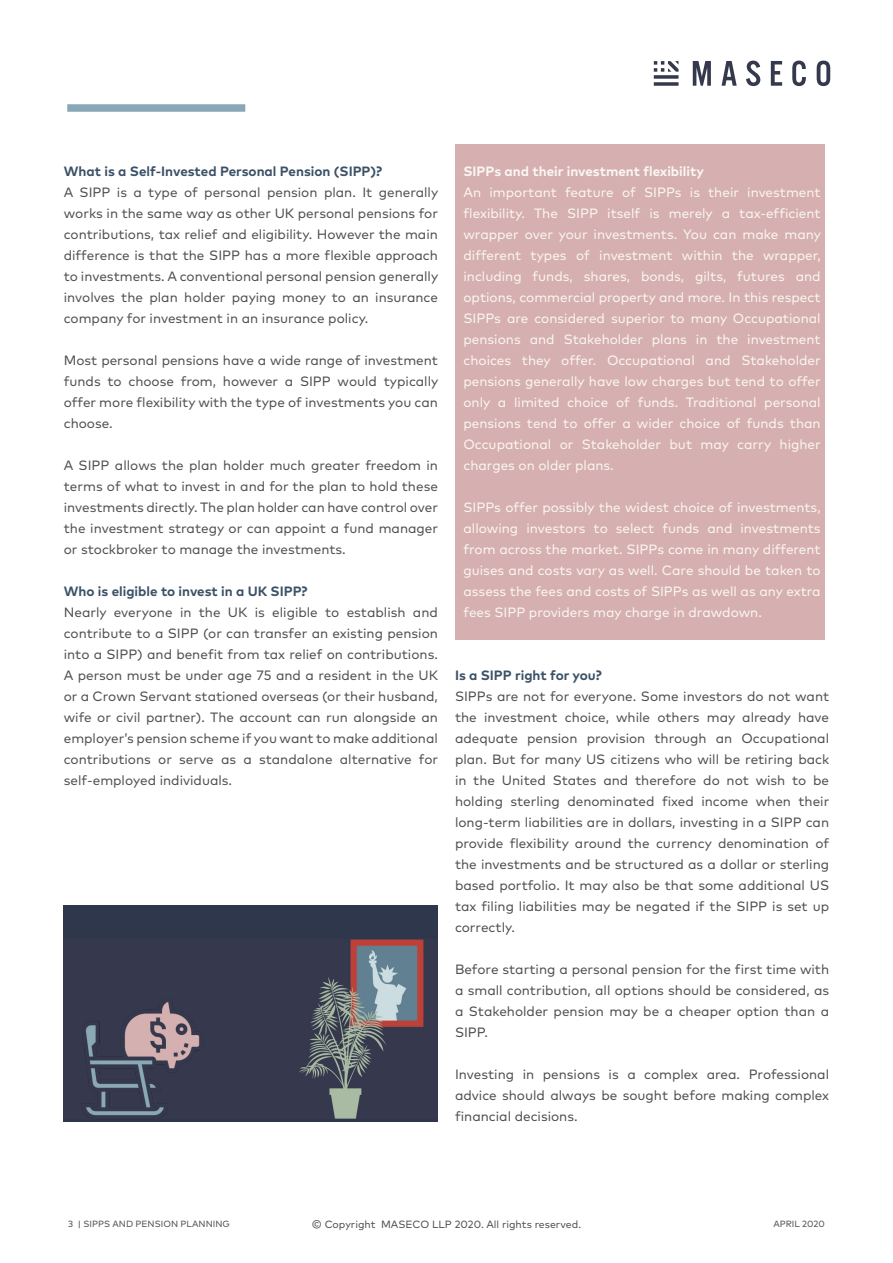
<style>
.page{position:relative;width:893px;height:1263px;background:#fff}
.page>*{position:absolute;margin:0;border:0;box-sizing:border-box;transform-origin:0 0}
.t1{font:13.5px/21px "Mark Pro";color:#4f4f4f;text-align:justify}
.t2{font:13.5px/21px "Mark Pro";color:#faf7f2;text-align:justify}
.t3{font:700 13.5px "Mark Pro";color:#3b5166}
.t4{font:700 13.5px "Mark Pro";color:#faf7f2}
.t5{font:10.5px "Mark Pro";color:#4f4f4f}
.t6{font:9px "Mark Pro";color:#4f4f4f}
</style>
<div class="page">
<div style="left:455px;top:144px;width:370px;height:496px;background:#d6b0b0"></div>
<div style="left:64px;top:905px;width:374px;height:216px;background:#36384d"></div>
<div style="left:67px;top:104px;width:178px;height:8px;background:#88a8b7"></div>
<img style="left:299px;top:939px;width:125px;height:179px">
<img style="left:84px;top:1001px;width:116px;height:115px">
<svg style="left:654px;top:61px;width:24px;height:11px"></svg>
<svg style="left:654px;top:75px;width:24px;height:4px"></svg>
<svg style="left:654px;top:82px;width:24px;height:4px"></svg>
<svg style="left:771px;top:61px;width:11px;height:25px"></svg>
<svg style="left:792px;top:61px;width:14px;height:25px"></svg>
<svg style="left:817px;top:61px;width:13px;height:25px"></svg>
<svg style="left:722px;top:61px;width:15px;height:25px"></svg>
<svg style="left:693px;top:61px;width:18px;height:25px"></svg>
<svg style="left:746px;top:61px;width:14px;height:25px"></svg>
<p class="t3" style="left:64px;top:161px;width:320px">What is a Self-Invested Personal Pension (SIPP)?</p>
<p class="t1" style="left:64px;top:181px;width:376px">A SIPP is a type of personal pension plan. It generally works in the same way as other UK personal pensions for contributions, tax relief and eligibility. However the main difference is that the SIPP has a more flexible approach to investments. A conventional personal pension generally involves the plan holder paying money to an insurance company for investment in an insurance policy.</p>
<p class="t1" style="left:64px;top:349px;width:376px">Most personal pensions have a wide range of investment funds to choose from, however a SIPP would typically offer more flexibility with the type of investments you can choose.</p>
<p class="t1" style="left:64px;top:454px;width:376px">A SIPP allows the plan holder much greater freedom in terms of what to invest in and for the plan to hold these investments directly. The plan holder can have control over the investment strategy or can appoint a fund manager or stockbroker to manage the investments.</p>
<p class="t3" style="left:64px;top:581px;width:245px">Who is eligible to invest in a UK SIPP?</p>
<p class="t1" style="left:64px;top:601px;width:376px">Nearly everyone in the UK is eligible to establish and contribute to a SIPP (or can transfer an existing pension into a SIPP) and benefit from tax relief on contributions.<br>A person must be under age 75 and a resident in the UK or a Crown Servant stationed overseas (or their husband, wife or civil partner). The account can run alongside an employer’s pension scheme if you want to make additional contributions or serve as a standalone alternative for self-employed individuals.</p>
<p class="t4" style="left:463px;top:161px;width:242px">SIPPs and their investment flexibility</p>
<p class="t2" style="left:463px;top:181px;width:359px">An important feature of SIPPs is their investment flexibility. The SIPP itself is merely a tax-efficient wrapper over your investments. You can make many different types of investment within the wrapper, including funds, shares, bonds, gilts, futures and options, commercial property and more. In this respect SIPPs are considered superior to many Occupational pensions and Stakeholder plans in the investment choices they offer. Occupational and Stakeholder pensions generally have low charges but tend to offer only a limited choice of funds. Traditional personal pensions tend to offer a wider choice of funds than Occupational or Stakeholder but may carry higher charges on older plans.</p>
<p class="t2" style="left:463px;top:496px;width:359px">SIPPs offer possibly the widest choice of investments, allowing investors to select funds and investments from across the market. SIPPs come in many different guises and costs vary as well. Care should be taken to assess the fees and costs of SIPPs as well as any extra fees SIPP providers may charge in drawdown.</p>
<p class="t3" style="left:455px;top:665px;width:148px">Is a SIPP right for you?</p>
<p class="t1" style="left:455px;top:685px;width:376px">SIPPs are not for everyone. Some investors do not want the investment choice, while others may already have adequate pension provision through an Occupational plan. But for many US citizens who will be retiring back in the United States and therefore do not wish to be holding sterling denominated fixed income when their long-term liabilities are in dollars, investing in a SIPP can provide flexibility around the currency denomination of the investments and be structured as a dollar or sterling based portfolio. It may also be that some additional US tax filing liabilities may be negated if the SIPP is set up correctly.</p>
<p class="t1" style="left:455px;top:958px;width:376px">Before starting a personal pension for the first time with a small contribution, all options should be considered, as a Stakeholder pension may be a cheaper option than a SIPP.</p>
<p class="t1" style="left:455px;top:1063px;width:376px">Investing in pensions is a complex area. Professional advice should always be sought before making complex financial decisions.</p>
<p class="t6" style="left:68px;top:1217px;width:163px">3 | SIPPS AND PENSION PLANNING</p>
<p class="t5" style="left:312px;top:1217px;width:271px">© Copyright MASECO LLP 2020. All rights reserved.</p>
<p class="t6" style="left:773px;top:1217px;width:53px">APRIL 2020</p>
</div>
